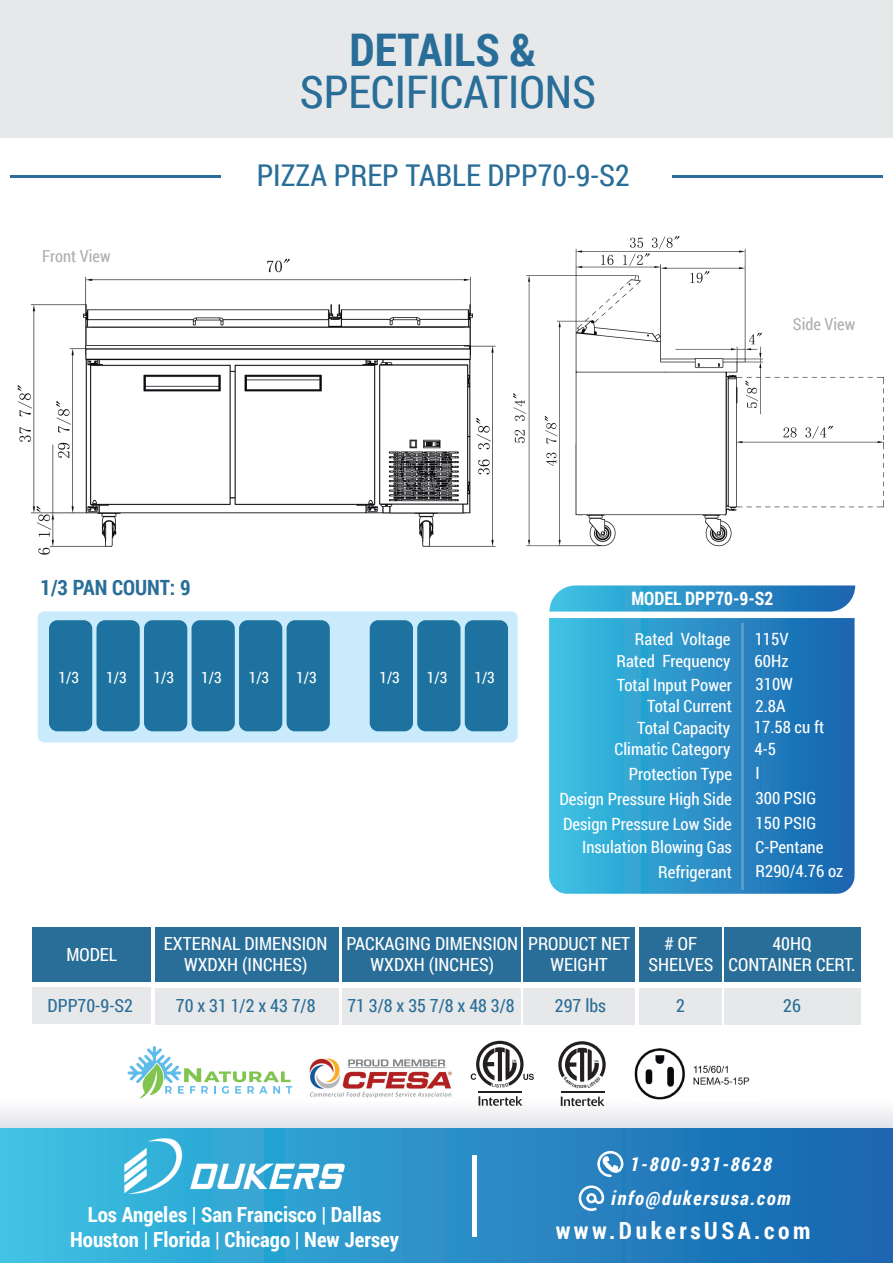
<style>
.page{position:relative;width:893px;height:1263px;background:#fff}
.page>*{position:absolute;margin:0;border:0;box-sizing:border-box;transform-origin:0 0}
.t1{font:45px "Roboto Condensed";color:#296e98}
.t2{font:700 45px "Roboto Condensed";color:#296e98}
.t3{font:30px "Roboto Condensed";color:#296e98}
.t4{font:700 23.55px "Roboto Condensed";letter-spacing:.15em;color:#fff}
.t5{font:700 21px "Roboto Condensed";color:#296e98}
.t6{font:700 20.85px/24.9px "Roboto Condensed";color:#fff;text-align:center}
.t7{font:italic 700 19.2px/33.9px "Roboto Condensed";letter-spacing:.08em;color:#fff;text-align:center}
.t8{font:700 18.45px "Roboto Condensed";color:#fff;scale:.96 1}
.t9{font:18px/20.7px "Roboto Condensed";color:#fff;text-align:center}
.t10{font:18px "Roboto Condensed";color:#296e98}
.t11{font:16.95px/25.3px "Roboto Condensed";color:#fff}
.t12{font:16.5px "Roboto Condensed";color:#adb0b0}
.t13{font:15.6px "Roboto Condensed";color:#fff}
</style>
<div class="page">
<div style="left:0;top:1097px;width:893px;height:32px;background:linear-gradient(to bottom,#fff,#e1e3ea)"></div>
<div style="left:0;top:1128px;width:893px;height:135px;background:linear-gradient(to right,#3dc0e2,#1863ae)"></div>
<div style="left:472px;top:1155px;width:5px;height:82px;background:#fff"></div>
<svg style="left:597px;top:1151px;width:26px;height:26px"></svg>
<svg style="left:578px;top:1185px;width:26px;height:26px"></svg>
<img style="left:117px;top:1128px;width:235px;height:75px">
<div style="left:0;top:0;width:893px;height:138px;background:#e7e8e9"></div>
<hr style="left:11px;top:176px;width:210px;height:2px;background:#296e98">
<hr style="left:672px;top:176px;width:210px;height:2px;background:#296e98">
<div style="left:523px;top:927px;width:112px;height:55px;background:#296e98"></div>
<div style="left:155px;top:927px;width:183px;height:55px;background:#296e98"></div>
<div style="left:342px;top:927px;width:178px;height:55px;background:#296e98"></div>
<div style="left:155px;top:988px;width:183px;height:36px;background:#e7e8e9"></div>
<div style="left:342px;top:988px;width:178px;height:36px;background:#e7e8e9"></div>
<div style="left:524px;top:988px;width:111px;height:36px;background:#e7e8e9"></div>
<div style="left:32px;top:927px;width:118px;height:55px;background:#296e98"></div>
<div style="left:32px;top:987px;width:118px;height:36px;background:#e7e8e9"></div>
<div style="left:724px;top:927px;width:137px;height:55px;background:#296e98"></div>
<div style="left:725px;top:988px;width:136px;height:36px;background:#e7e8e9"></div>
<div style="left:639px;top:927px;width:83px;height:55px;background:#296e98"></div>
<div style="left:639px;top:988px;width:83px;height:36px;background:#e7e8e9"></div>
<img style="left:513px;top:236px;width:371px;height:311px">
<img style="left:17px;top:258px;width:479px;height:297px">
<svg style="left:549px;top:618px;width:305px;height:276px;background:#2b91c8"></svg>
<svg style="left:549px;top:585px;width:306px;height:27px;background:#3999cb"></svg>
<hr style="left:741px;top:623px;width:3px;height:267px;background:#fff">
<div style="left:38px;top:611px;width:480px;height:131px;background:#caebfb;border-radius:7px"></div>
<div style="left:49px;top:620px;width:43px;height:111px;background:#1e729f;border-radius:8px"></div>
<div style="left:97px;top:620px;width:43px;height:111px;background:#1e729f;border-radius:8px"></div>
<div style="left:144px;top:620px;width:43px;height:111px;background:#1e729f;border-radius:8px"></div>
<div style="left:192px;top:620px;width:43px;height:111px;background:#1e729f;border-radius:8px"></div>
<div style="left:239px;top:620px;width:43px;height:111px;background:#1e729f;border-radius:8px"></div>
<div style="left:287px;top:620px;width:43px;height:111px;background:#1e729f;border-radius:8px"></div>
<div style="left:370px;top:620px;width:43px;height:111px;background:#1e729f;border-radius:8px"></div>
<div style="left:417px;top:620px;width:43px;height:111px;background:#1e729f;border-radius:8px"></div>
<div style="left:465px;top:620px;width:43px;height:111px;background:#1e729f;border-radius:8px"></div>
<svg style="left:471px;top:1041px;width:63px;height:46px"></svg>
<svg style="left:479px;top:1096px;width:43px;height:10px"></svg>
<hr style="left:479px;top:1091px;width:43px;height:2px;background:#231f20">
<svg style="left:561px;top:1096px;width:43px;height:10px"></svg>
<hr style="left:561px;top:1092px;width:43px;height:1px;background:#231f20">
<svg style="left:127px;top:1046px;width:165px;height:53px"></svg>
<img style="left:632px;top:1048px;width:133px;height:52px">
<img style="left:306px;top:1058px;width:150px;height:43px">
<svg style="left:558px;top:1041px;width:48px;height:41px"></svg>
<h1 class="t2" style="left:350px;top:18px;width:188px">DETAILS &amp;</h1>
<h1 class="t1" style="left:300px;top:60px;width:298px">SPECIFICATIONS</h1>
<p class="t12" style="left:42px;top:245px;width:70px">Front View</p>
<h2 class="t3" style="left:257px;top:154px;width:375px">PIZZA PREP TABLE DPP70-9-S2</h2>
<p class="t12" style="left:793px;top:313px;width:64px">Side View</p>
<p class="t5" style="left:41px;top:573px;width:151px">1/3 PAN COUNT: 9</p>
<p class="t13" style="left:59px;top:666px;width:22px">1/3</p>
<p class="t13" style="left:106px;top:666px;width:22px">1/3</p>
<p class="t13" style="left:154px;top:666px;width:22px">1/3</p>
<p class="t13" style="left:201px;top:666px;width:22px">1/3</p>
<p class="t13" style="left:249px;top:666px;width:22px">1/3</p>
<p class="t13" style="left:296px;top:666px;width:22px">1/3</p>
<p class="t13" style="left:379px;top:666px;width:22px">1/3</p>
<p class="t13" style="left:427px;top:666px;width:22px">1/3</p>
<p class="t13" style="left:474px;top:666px;width:22px">1/3</p>
<p class="t8" style="left:631px;top:585px;width:149px">MODEL DPP70-9-S2</p>
<p class="t11" style="left:635px;top:626px;width:97px">Rated Voltage</p>
<p class="t11" style="left:755px;top:625px;width:35px">115V</p>
<p class="t11" style="left:617px;top:671px;width:117px">Total Input Power</p>
<p class="t11" style="left:755px;top:671px;width:39px">310W</p>
<p class="t11" style="left:647px;top:693px;width:86px">Total Current</p>
<p class="t11" style="left:755px;top:693px;width:31px">2.8A</p>
<p class="t11" style="left:614px;top:736px;width:118px">Climatic Category</p>
<p class="t11" style="left:755px;top:735px;width:23px">4-5</p>
<p class="t11" style="left:616px;top:648px;width:116px">Rated Frequency</p>
<p class="t11" style="left:755px;top:647px;width:35px">60Hz</p>
<p class="t11" style="left:637px;top:714px;width:95px">Total Capacity</p>
<p class="t11" style="left:754px;top:714px;width:72px">17.58 cu ft</p>
<p class="t11" style="left:629px;top:761px;width:105px">Protection Type</p>
<p class="t11" style="left:755px;top:760px;width:6px">I</p>
<p class="t11" style="left:559px;top:785px;width:174px">Design Pressure High Side<br>Design Pressure Low Side</p>
<p class="t11" style="left:755px;top:785px;width:62px">300 PSIG</p>
<p class="t11" style="left:755px;top:810px;width:62px">150 PSIG</p>
<p class="t11" style="left:582px;top:834px;width:151px">Insulation Blowing Gas</p>
<p class="t11" style="left:755px;top:833px;width:69px">C-Pentane</p>
<p class="t11" style="left:658px;top:858px;width:75px">Refrigerant</p>
<p class="t11" style="left:755px;top:858px;width:89px">R290/4.76 oz</p>
<p class="t9" style="left:66px;top:943px;width:52px">MODEL</p>
<p class="t10" style="left:48px;top:993px;width:87px">DPP70-9-S2</p>
<p class="t9" style="left:164px;top:933px;width:165px">EXTERNAL DIMENSION<br>WXDXH (INCHES)</p>
<p class="t9" style="left:528px;top:933px;width:104px">PRODUCT NET<br>WEIGHT</p>
<p class="t10" style="left:176px;top:993px;width:141px">70 x 31 1/2 x 43 7/8</p>
<p class="t9" style="left:346px;top:933px;width:173px">PACKAGING DIMENSION<br>WXDXH (INCHES)</p>
<p class="t10" style="left:347px;top:993px;width:169px">71 3/8 x 35 7/8 x 48 3/8</p>
<p class="t10" style="left:555px;top:993px;width:53px">297 lbs</p>
<p class="t9" style="left:648px;top:933px;width:66px"># OF<br>SHELVES</p>
<p class="t10" style="left:676px;top:993px;width:10px">2</p>
<p class="t9" style="left:728px;top:933px;width:128px">40HQ<br>CONTAINER CERT.</p>
<p class="t10" style="left:783px;top:993px;width:19px">26</p>
<p class="t6" style="left:70px;top:1201px;width:330px">Los Angeles | San Francisco | Dallas<br>Houston | Florida | Chicago | New Jersey</p>
<p class="t7" style="left:611px;top:1146px;width:181px">1-800-931-8628 info@dukersusa.com</p>
<h3 class="t4" style="left:556px;top:1214px;width:256px">www.DukersUSA.com</h3>
</div>
